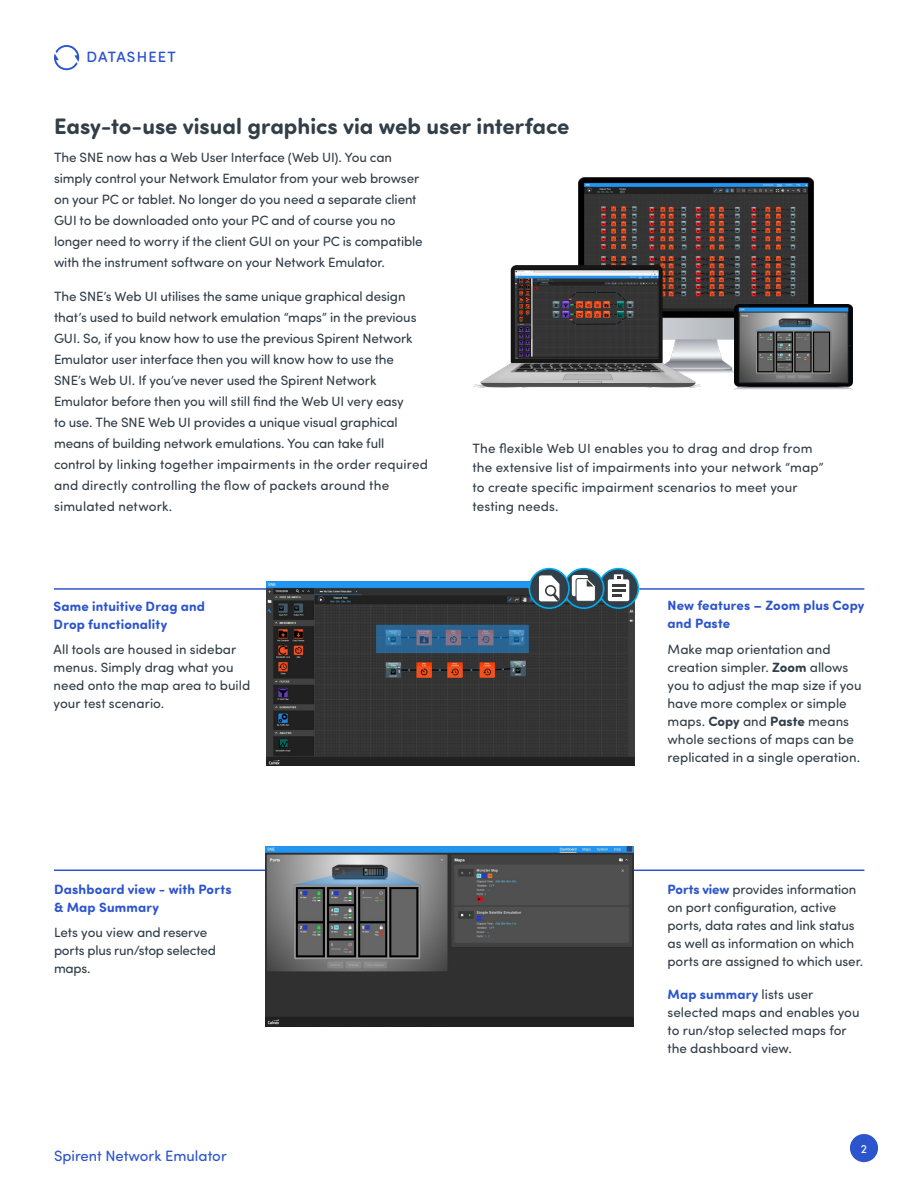
<style>
.page{position:relative;width:918px;height:1188px;background:#fff}
.page>*{position:absolute;margin:0;border:0;box-sizing:border-box;transform-origin:0 0}
.Heading_1_Span_Colum{font:700 22.5px "Sofia Pro Soft";color:#323e48}
.t1{font:15px "Sofia Pro Soft";color:#2c54cd}
.t2{font:500 15px "Sofia Pro Soft";letter-spacing:.075em;color:#2c54cd}
.Body_Text{font:13.5px/21px "Sofia Pro Soft";letter-spacing:-.005em;color:#323e48}
.Body_Text_copy_2{font:13.5px/18px "Sofia Pro Soft";color:#323e48}
.Body_Text_copy{font:700 13.5px/18px "Sofia Pro Soft";letter-spacing:.01em;color:#2c54cd}
.t3{font:12px "Sofia Pro Soft";color:#fff}
.s1{font-weight:700}
.s2{font-weight:700;color:#2c54cd}
</style>
<div class="page">
<div style="left:850px;top:1134px;width:28px;height:28px;background:#2c54cd;border-radius:50%"></div>
<svg style="left:54px;top:45px;width:25px;height:25px"></svg>
<hr style="left:54px;top:588px;width:231px;height:2px;background:#2c54cd">
<hr style="left:54px;top:870px;width:229px;height:1px;background:#2c54cd">
<hr style="left:630px;top:870px;width:234px;height:1px;background:#2c54cd">
<hr style="left:639px;top:588px;width:225px;height:2px;background:#2c54cd">
<img style="left:266px;top:582px;width:368px;height:184px">
<svg style="left:599px;top:569px;width:39px;height:39px"></svg>
<div style="left:598px;top:568px;width:41px;height:41px;border:2px solid #00aeef;border-radius:50%"></div>
<div style="left:608px;top:579px;width:21px;height:22px;background:#fff;border-radius:2px"></div>
<svg style="left:612px;top:584px;width:13px;height:13px"></svg>
<svg style="left:614px;top:574px;width:9px;height:6px"></svg>
<svg style="left:564px;top:569px;width:40px;height:39px"></svg>
<div style="left:563px;top:568px;width:41px;height:41px;border:2px solid #00aeef;border-radius:50%"></div>
<div style="left:572px;top:575px;width:16px;height:21px;background:#fff;border-radius:2px"></div>
<svg style="left:575px;top:578px;width:21px;height:24px"></svg>
<svg style="left:529px;top:569px;width:40px;height:39px"></svg>
<div style="left:529px;top:568px;width:41px;height:41px;border:2px solid #00aeef;border-radius:50%"></div>
<svg style="left:539px;top:575px;width:21px;height:26px"></svg>
<div style="left:546px;top:586px;width:9px;height:9px;background:#fff;border-radius:50%"></div>
<div style="left:545px;top:585px;width:11px;height:11px;border:2px solid #3c3c3c;border-radius:50%"></div>
<img style="left:266px;top:847px;width:368px;height:180px">
<img style="left:578px;top:177px;width:235px;height:196px">
<img style="left:473px;top:265px;width:228px;height:123px">
<img style="left:735px;top:305px;width:117px;height:84px">
<p class="t2" style="left:87px;top:46px;width:91px">DATASHEET</p>
<p class="Heading_1_Span_Colum" style="left:54px;top:110px;width:517px">Easy-to-use visual graphics via web user interface</p>
<p class="Body_Text" style="left:54px;top:146px;width:370px">The SNE now has a Web User Interface (Web UI). You can simply control your Network Emulator from your web browser on your PC or tablet. No longer do you need a separate client GUI to be downloaded onto your PC and of course you no longer need to worry if the client GUI on your PC is compatible with the instrument software on your Network Emulator.</p>
<p class="Body_Text" style="left:54px;top:285px;width:376px">The SNE’s Web UI utilises the same unique graphical design that’s used to build network emulation “maps” in the previous GUI. So, if you know how to use the previous Spirent Network Emulator user interface then you will know how to use the SNE’s Web UI. If you’ve never used the Spirent Network Emulator before then you will still find the Web UI very easy<br>to use. The SNE Web UI provides a unique visual graphical means of building network emulations. You can take full control by linking together impairments in the order required and directly controlling the flow of packets around the simulated network.</p>
<p class="Body_Text" style="left:472px;top:438px;width:353px;line-height:19.5px">The flexible Web UI enables you to drag and drop from the extensive list of impairments into your network “map” to create specific impairment scenarios to meet your testing needs.</p>
<p class="Body_Text_copy" style="left:54px;top:596px;width:153px">Same intuitive Drag and</p>
<p class="Body_Text_copy" style="left:54px;top:614px;width:115px">Drop functionality</p>
<p class="Body_Text_copy_2" style="left:54px;top:640px;width:198px">All tools are housed in sidebar menus. Simply drag what you need onto the map area to build your test scenario.</p>
<p class="Body_Text_copy" style="left:668px;top:596px;width:198px">New features – Zoom plus Copy and Paste</p>
<p class="Body_Text_copy_2" style="left:668px;top:639px;width:196px">Make map orientation and creation simpler. <span class="s1">Zoom</span> allows you to adjust the map size if you have more complex or simple maps. <span class="s1">Copy</span> and <span class="s1">Paste</span> means whole sections of maps can be replicated in a single operation.</p>
<p class="Body_Text_copy" style="left:54px;top:879px;width:179px">Dashboard view - with Ports &amp; Map Summary</p>
<p class="Body_Text_copy_2" style="left:54px;top:923px;width:163px">Lets you view and reserve ports plus run/stop selected maps.</p>
<p class="Body_Text_copy_2" style="left:668px;top:879px;width:197px"><span class="s2">Ports view</span> provides information on port configuration, active ports, data rates and link status as well as information on which ports are assigned to which user.</p>
<p class="Body_Text_copy_2" style="left:668px;top:984px;width:193px"><span class="s2">Map summary</span> lists user selected maps and enables you to run/stop selected maps for the dashboard view.</p>
<p class="t1" style="left:54px;top:1145px;width:174px">Spirent Network Emulator</p>
<p class="t3" style="left:861px;top:1140px;width:8px">2</p>
</div>
